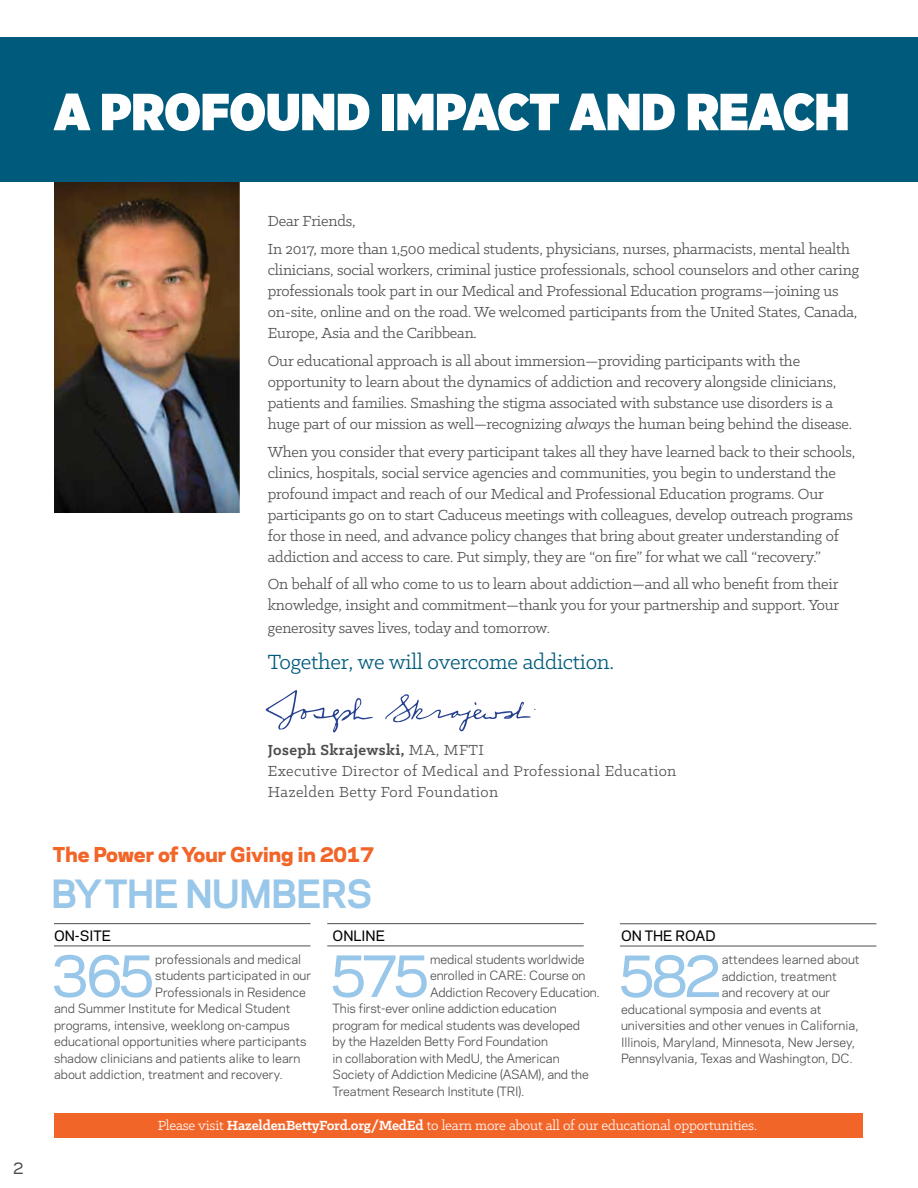
<style>
.page{position:relative;width:918px;height:1188px;background:#fff}
.page>*{position:absolute;margin:0;border:0;box-sizing:border-box;transform-origin:0 0}
.t1{font:500 54.3px "Polaris";letter-spacing:-.1em;color:#98c7e9}
.t2{font:900 52.05px "Gotham Narrow";color:#fff}
.t3{font:700 36.45px "Polaris";letter-spacing:-.03em;color:#98c7e9}
.t4{font:23.25px "Klinic Slab";letter-spacing:-.01em;color:#005a7c}
.t5{font:800 19.2px "Polaris";color:#f26529}
.t6{font:16.5px/21px "Klinic Slab";letter-spacing:-.01em;color:#4d4d4f}
.t7{font:16.5px/21px "Klinic Slab";letter-spacing:.025em;color:#4d4d4f}
.t8{font:15px "Klinic Slab";letter-spacing:-.01em;color:#fff}
.t9{font:500 15px "Polaris";color:#4d4d4f}
.t10{font:500 13.5px "Polaris";color:#000}
.t11{font:12px "Polaris";color:#4d4d4f}
.s1{font-style:italic}
.s2{font-weight:700}
</style>
<div class="page">
<img style="left:54px;top:181px;width:186px;height:332px">
<div style="left:0;top:37px;width:918px;height:144px;background:#005a7c"></div>
<svg style="left:265px;top:690px;width:108px;height:43px"></svg>
<svg style="left:385px;top:694px;width:151px;height:38px"></svg>
<hr style="left:620px;top:946px;width:256px;height:1px;background:#4d4d4f">
<div style="left:54px;top:1113px;width:809px;height:25px;background:#f26529"></div>
<hr style="left:54px;top:946px;width:256px;height:1px;background:#4d4d4f">
<hr style="left:327px;top:946px;width:257px;height:1px;background:#4d4d4f">
<hr style="left:54px;top:923px;width:256px;height:1px;background:#4d4d4f">
<hr style="left:327px;top:923px;width:257px;height:1px;background:#4d4d4f">
<hr style="left:620px;top:923px;width:256px;height:1px;background:#4d4d4f">
<h2 class="t2" style="left:54px;top:77px;width:797px">A PROFOUND IMPACT AND REACH</h2>
<p class="t9" style="left:13px;top:1157px;width:12px">2</p>
<p class="t6" style="left:268px;top:207px;width:584px;line-height:27.8px">Dear Friends,<br>In 2017, more than 1,500 medical students, physicians, nurses, pharmacists, mental health</p>
<p class="t6" style="left:268px;top:259px;width:593px">clinicians, social workers, criminal justice professionals, school counselors and other caring professionals took part in our Medical and Professional Education programs—joining us on-site, online and on the road. We welcomed participants from the United States, Canada, Europe, Asia and the Caribbean.</p>
<p class="t6" style="left:268px;top:350px;width:586px">Our educational approach is all about immersion—providing participants with the opportunity to learn about the dynamics of addiction and recovery alongside clinicians, patients and families. Smashing the stigma associated with substance use disorders is a huge part of our mission as well—recognizing <span class="s1">always</span> the human being behind the disease.</p>
<p class="t6" style="left:268px;top:440px;width:589px">When you consider that every participant takes all they have learned back to their schools, clinics, hospitals, social service agencies and communities, you begin to understand the profound impact and reach of our Medical and Professional Education programs. Our participants go on to start Caduceus meetings with colleagues, develop outreach programs for those in need, and advance policy changes that bring about greater understanding of addiction and access to care. Put simply, they are “on fire” for what we call “recovery.”</p>
<p class="t6" style="left:268px;top:573px;width:573px">On behalf of all who come to us to learn about addiction—and all who benefit from their knowledge, insight and commitment—thank you for your partnership and support. Your</p>
<p class="t6" style="left:268px;top:617px;width:284px">generosity saves lives, today and tomorrow.</p>
<h3 class="t4" style="left:268px;top:647px;width:348px">Together, we will overcome addiction.</h3>
<p class="t7" style="left:268px;top:739px;width:410px"><span class="s2">Joseph Skrajewski,</span> MA, MFTI<br>Executive Director of Medical and Professional Education<br>Hazelden Betty Ford Foundation</p>
<p class="t5" style="left:53px;top:839px;width:323px">The Power of Your Giving in 2017</p>
<h3 class="t3" style="left:51px;top:867px;width:323px">BY THE NUMBERS</h3>
<p class="t10" style="left:54px;top:925px;width:59px">ON-SITE</p>
<h1 class="t1" style="left:51px;top:935px;width:106px">365</h1>
<p class="t11" style="left:155px;top:950px;width:147px">professionals and medical</p>
<p class="t10" style="left:333px;top:925px;width:54px">ONLINE</p>
<h1 class="t1" style="left:329px;top:935px;width:103px">575</h1>
<p class="t11" style="left:430px;top:950px;width:156px">medical students worldwide</p>
<p class="t10" style="left:621px;top:925px;width:96px">ON THE ROAD</p>
<h1 class="t1" style="left:617px;top:935px;width:106px">582</h1>
<p class="t11" style="left:722px;top:950px;width:139px">attendees learned about</p>
<p class="t11" style="left:155px;top:967px;width:158px">students participated in our</p>
<p class="t11" style="left:155px;top:983px;width:152px">Professionals in Residence</p>
<p class="t11" style="left:54px;top:1000px;width:238px">and Summer Institute for Medical Student</p>
<p class="t11" style="left:54px;top:1016px;width:237px">programs, intensive, weeklong on-campus</p>
<p class="t11" style="left:54px;top:1033px;width:254px">educational opportunities where participants</p>
<p class="t11" style="left:54px;top:1049px;width:248px">shadow clinicians and patients alike to learn</p>
<p class="t11" style="left:54px;top:1066px;width:230px">about addiction, treatment and recovery.</p>
<p class="t11" style="left:430px;top:967px;width:157px">enrolled in CARE: Course on</p>
<p class="t11" style="left:430px;top:983px;width:171px">Addiction Recovery Education.</p>
<p class="t11" style="left:333px;top:1000px;width:225px">This first-ever online addiction education</p>
<p class="t11" style="left:333px;top:1016px;width:249px">program for medical students was developed</p>
<p class="t11" style="left:333px;top:1033px;width:217px">by the Hazelden Betty Ford Foundation</p>
<p class="t11" style="left:333px;top:1049px;width:228px">in collaboration with MedU, the American</p>
<p class="t11" style="left:333px;top:1066px;width:258px">Society of Addiction Medicine (ASAM), and the</p>
<p class="t11" style="left:333px;top:1082px;width:193px">Treatment Research Institute (TRI).</p>
<p class="t8" style="left:158px;top:1116px;width:601px">Please visit <span class="s2">HazeldenBettyFord.org/MedEd</span> to learn more about all of our educational opportunities.</p>
<p class="t11" style="left:722px;top:967px;width:117px">addiction, treatment</p>
<p class="t11" style="left:722px;top:983px;width:110px">and recovery at our</p>
<p class="t11" style="left:621px;top:1000px;width:202px">educational symposia and events at</p>
<p class="t11" style="left:621px;top:1016px;width:239px">universities and other venues in California,</p>
<p class="t11" style="left:621px;top:1033px;width:236px">Illinois, Maryland, Minnesota, New Jersey,</p>
<p class="t11" style="left:621px;top:1049px;width:233px">Pennsylvania, Texas and Washington, DC.</p>
</div>
